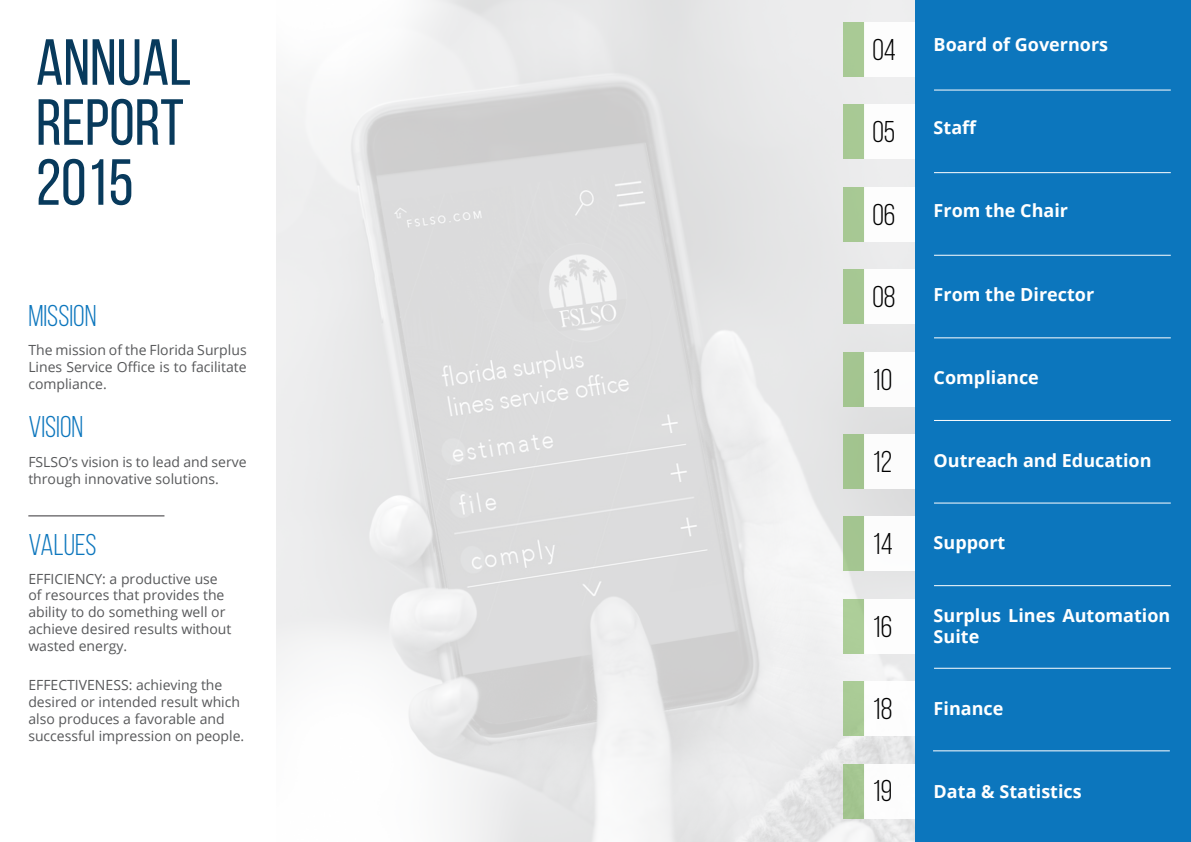
<style>
.page{position:relative;width:1191px;height:842px;background:#fff}
.page>*{position:absolute;margin:0;border:0;box-sizing:border-box;transform-origin:0 0}
.t1{font:65px/60px "Bebas Neue";color:#083a5c}
.t2{font:30px "Bebas Neue";color:#000}
.t3{font:30px "Bebas Neue";color:#0c76bd}
.t4{font:700 18px/21.6px "Open Sans";color:#fff}
.t5{font:14px/16.8px "Open Sans";color:#57585a}
</style>
<div class="page">
<img style="left:276px;top:0;width:639px;height:842px">
<hr style="left:28px;top:515px;width:136px;height:1px;background:#343236">
<div style="left:843px;top:682px;width:22px;height:54px;background:#a9cb95"></div>
<div style="left:865px;top:682px;width:50px;height:54px;background:#fff"></div>
<div style="left:843px;top:599px;width:22px;height:54px;background:#adce99"></div>
<div style="left:865px;top:599px;width:50px;height:54px;background:#fff"></div>
<div style="left:843px;top:517px;width:22px;height:54px;background:#a4c590"></div>
<div style="left:865px;top:517px;width:50px;height:54px;background:#fff"></div>
<div style="left:843px;top:434px;width:22px;height:54px;background:#a2c48f"></div>
<div style="left:865px;top:434px;width:50px;height:54px;background:#fff"></div>
<div style="left:843px;top:352px;width:22px;height:54px;background:#a4c590"></div>
<div style="left:865px;top:352px;width:50px;height:54px;background:#fff"></div>
<div style="left:843px;top:270px;width:22px;height:54px;background:#a6c792"></div>
<div style="left:865px;top:270px;width:50px;height:54px;background:#fff"></div>
<div style="left:843px;top:187px;width:22px;height:54px;background:#a7c894"></div>
<div style="left:865px;top:187px;width:50px;height:54px;background:#fff"></div>
<div style="left:843px;top:105px;width:22px;height:54px;background:#a8c994"></div>
<div style="left:865px;top:105px;width:50px;height:54px;background:#fff"></div>
<div style="left:843px;top:23px;width:22px;height:54px;background:#a9ca95"></div>
<div style="left:865px;top:23px;width:50px;height:54px;background:#fff"></div>
<div style="left:843px;top:764px;width:22px;height:54px;background:#a3c590"></div>
<div style="left:865px;top:764px;width:50px;height:54px;background:#fff"></div>
<div style="left:915px;top:0;width:276px;height:842px;background:#0c76bd"></div>
<hr style="left:934px;top:90px;width:236px;height:1px;background:#fff">
<hr style="left:934px;top:172px;width:236px;height:1px;background:#fff">
<hr style="left:934px;top:502px;width:236px;height:1px;background:#fff">
<hr style="left:934px;top:255px;width:236px;height:1px;background:#fff">
<hr style="left:934px;top:337px;width:236px;height:1px;background:#fff">
<hr style="left:934px;top:420px;width:236px;height:1px;background:#fff">
<hr style="left:934px;top:585px;width:236px;height:1px;background:#fff">
<hr style="left:934px;top:668px;width:236px;height:1px;background:#fff">
<hr style="left:933px;top:750px;width:236px;height:1px;background:#fff">
<h1 class="t1" style="left:36px;top:32px;width:157px">ANNUAL<br>REPORT<br>2015</h1>
<h2 class="t3" style="left:28px;top:299px;width:70px">MISSION</h2>
<p class="t5" style="left:28px;top:341px;width:220px;text-align:justify">The mission of the Florida Surplus Lines Service Office is to facilitate compliance.</p>
<h2 class="t3" style="left:28px;top:411px;width:56px">VISION</h2>
<p class="t5" style="left:28px;top:453px;width:220px">FSLSO’s vision is to lead and serve through innovative solutions.</p>
<h2 class="t3" style="left:28px;top:529px;width:70px">VALUES</h2>
<p class="t5" style="left:28px;top:570px;width:205px">EFFICIENCY: a productive use of resources that provides the ability to do something well or achieve desired results without wasted energy.</p>
<p class="t5" style="left:28px;top:676px;width:217px">EFFECTIVENESS: achieving the desired or intended result which also produces a favorable and successful impression on people.</p>
<h2 class="t2" style="left:872px;top:34px;width:25px">04</h2>
<p class="t4" style="left:933px;top:34px;width:176px">Board of Governors</p>
<h2 class="t2" style="left:872px;top:116px;width:24px">05</h2>
<p class="t4" style="left:933px;top:116px;width:45px">Staff</p>
<h2 class="t2" style="left:872px;top:198px;width:24px">06</h2>
<p class="t4" style="left:933px;top:200px;width:136px">From the Chair</p>
<h2 class="t2" style="left:872px;top:281px;width:25px">08</h2>
<p class="t4" style="left:933px;top:283px;width:162px">From the Director</p>
<h2 class="t2" style="left:872px;top:363px;width:21px">10</h2>
<p class="t4" style="left:933px;top:366px;width:107px">Compliance</p>
<h2 class="t2" style="left:872px;top:445px;width:21px">12</h2>
<p class="t4" style="left:933px;top:449px;width:219px">Outreach and Education</p>
<h2 class="t2" style="left:872px;top:528px;width:22px">14</h2>
<p class="t4" style="left:933px;top:532px;width:73px">Support</p>
<h2 class="t2" style="left:872px;top:610px;width:21px">16</h2>
<p class="t4" style="left:933px;top:604px;width:238px">Surplus Lines Automation<br>Suite</p>
<h2 class="t2" style="left:872px;top:693px;width:22px">18</h2>
<p class="t4" style="left:933px;top:697px;width:71px">Finance</p>
<h2 class="t2" style="left:872px;top:775px;width:21px">19</h2>
<p class="t4" style="left:933px;top:780px;width:150px">Data &amp; Statistics</p>
</div>
